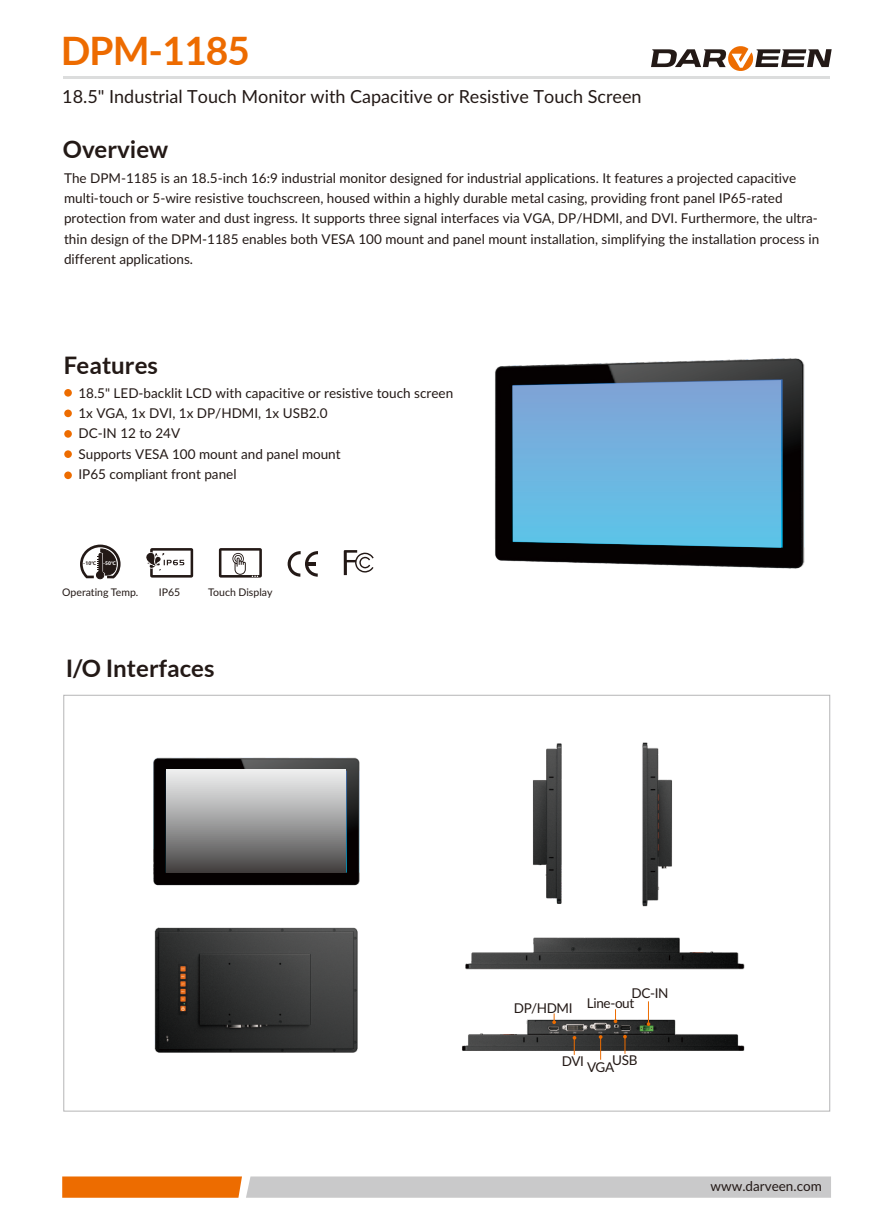
<style>
.page{position:relative;width:893px;height:1212px;background:#fff}
.page>*{position:absolute;margin:0;border:0;box-sizing:border-box;transform-origin:0 0}
.t1{font:700 39px "Lato";letter-spacing:-.02em;color:#ed6b00}
.t2{font:700 24px "Lato";color:#231916}
.t3{font:18px "Lato";color:#231916}
.t4{font:13.5px/20.2px "Lato";color:#231916}
.t5{font:13.5px "Lato";letter-spacing:-.025em;color:#231916}
.t6{font:10.5px "Lato";color:#231916}
.t7{font:700 4.8px "Microsoft Ya Hei";color:#231916}
.t8{font:700 4.8px "Microsoft Ya Hei";color:#fff}
</style>
<div class="page">
<img style="left:462px;top:1019px;width:283px;height:32px">
<img style="left:533px;top:743px;width:29px;height:161px">
<img style="left:153px;top:757px;width:207px;height:129px">
<div style="left:166px;top:770px;width:180px;height:102px;background:linear-gradient(to bottom,#f3f5f6,#494747)"></div>
<hr style="left:63px;top:77px;width:767px;height:2px;background:#dcdddd">
<div style="left:64px;top:389px;width:8px;height:8px;background:#ed6c00;border-radius:50%"></div>
<div style="left:64px;top:410px;width:8px;height:7px;background:#ed6c00;border-radius:50%"></div>
<div style="left:64px;top:430px;width:8px;height:8px;background:#ed6c00;border-radius:50%"></div>
<div style="left:64px;top:450px;width:8px;height:8px;background:#ed6c00;border-radius:50%"></div>
<svg style="left:62px;top:1176px;width:769px;height:22px;background:#d3b69f"></svg>
<svg style="left:651px;top:46px;width:181px;height:25px"></svg>
<svg style="left:552px;top:1013px;width:4px;height:11px"></svg>
<svg style="left:573px;top:1036px;width:3px;height:19px"></svg>
<svg style="left:599px;top:1035px;width:3px;height:25px"></svg>
<svg style="left:647px;top:1001px;width:3px;height:25px"></svg>
<div style="left:64px;top:471px;width:8px;height:8px;background:#ed6c00;border-radius:50%"></div>
<svg style="left:614px;top:1009px;width:3px;height:14px"></svg>
<svg style="left:623px;top:1035px;width:4px;height:19px"></svg>
<img style="left:154px;top:927px;width:204px;height:126px">
<img style="left:465px;top:937px;width:280px;height:33px">
<img style="left:642px;top:742px;width:30px;height:165px">
<svg style="left:344px;top:550px;width:30px;height:25px"></svg>
<svg style="left:288px;top:551px;width:30px;height:26px"></svg>
<svg style="left:146px;top:548px;width:47px;height:30px"></svg>
<svg style="left:219px;top:548px;width:43px;height:30px"></svg>
<div style="left:96px;top:571px;width:8px;height:8px;background:#2e2522;border:1px solid #231916;border-radius:50%"></div>
<svg style="left:80px;top:545px;width:41px;height:33px"></svg>
<img style="left:494px;top:358px;width:311px;height:211px">
<svg style="left:512px;top:380px;width:269px;height:168px;background:#6badd7"></svg>
<h1 class="t1" style="left:61px;top:34px;width:191px">DPM-1185</h1>
<h3 class="t3" style="left:62px;top:88px;width:581px">18.5" Industrial Touch Monitor with Capacitive or Resistive Touch Screen</h3>
<h2 class="t2" style="left:63px;top:139px;width:107px">Overview</h2>
<p class="t4" style="left:64px;top:169px;width:757px">The DPM-1185 is an 18.5-inch 16:9 industrial monitor designed for industrial applications. It features a projected capacitive multi-touch or 5-wire resistive touchscreen, housed within a highly durable metal casing, providing front panel IP65-rated protection from water and dust ingress. It supports three signal interfaces via VGA, DP/HDMI, and DVI. Furthermore, the ultra&shy;thin design of the DPM-1185 enables both VESA 100 mount and panel mount installation, simplifying the installation process in different applications.</p>
<h2 class="t2" style="left:64px;top:354px;width:96px">Features</h2>
<p class="t4" style="left:78px;top:384px;width:376px">18.5" LED-backlit LCD with capacitive or resistive touch screen 1x VGA, 1x DVI, 1x DP/HDMI, 1x USB2.0<br>DC-IN 12 to 24V<br>Supports VESA 100 mount and panel mount<br>IP65 compliant front panel</p>
<p class="t7" style="left:83px;top:561px;width:14px">-10℃</p>
<p class="t8" style="left:103px;top:561px;width:14px">-50℃</p>
<p class="t6" style="left:62px;top:587px;width:78px">Operating Temp.</p>
<p class="t6" style="left:159px;top:587px;width:23px">IP65</p>
<p class="t6" style="left:208px;top:587px;width:66px">Touch Display</p>
<h2 class="t2" style="left:66px;top:657px;width:150px">I/O Interfaces</h2>
<p class="t4" style="left:631px;top:983px;width:39px">DC-IN</p>
<p class="t5" style="left:514px;top:997px;width:122px">DP/HDMI Line-out</p>
<p class="t4" style="left:612px;top:1051px;width:27px">USB</p>
<p class="t4" style="left:562px;top:1051px;width:24px">DVI</p>
<p class="t4" style="left:587px;top:1057px;width:29px">VGA</p>
<p class="t4" style="left:710px;top:1177px;width:113px">www.darveen.com</p>
</div>
